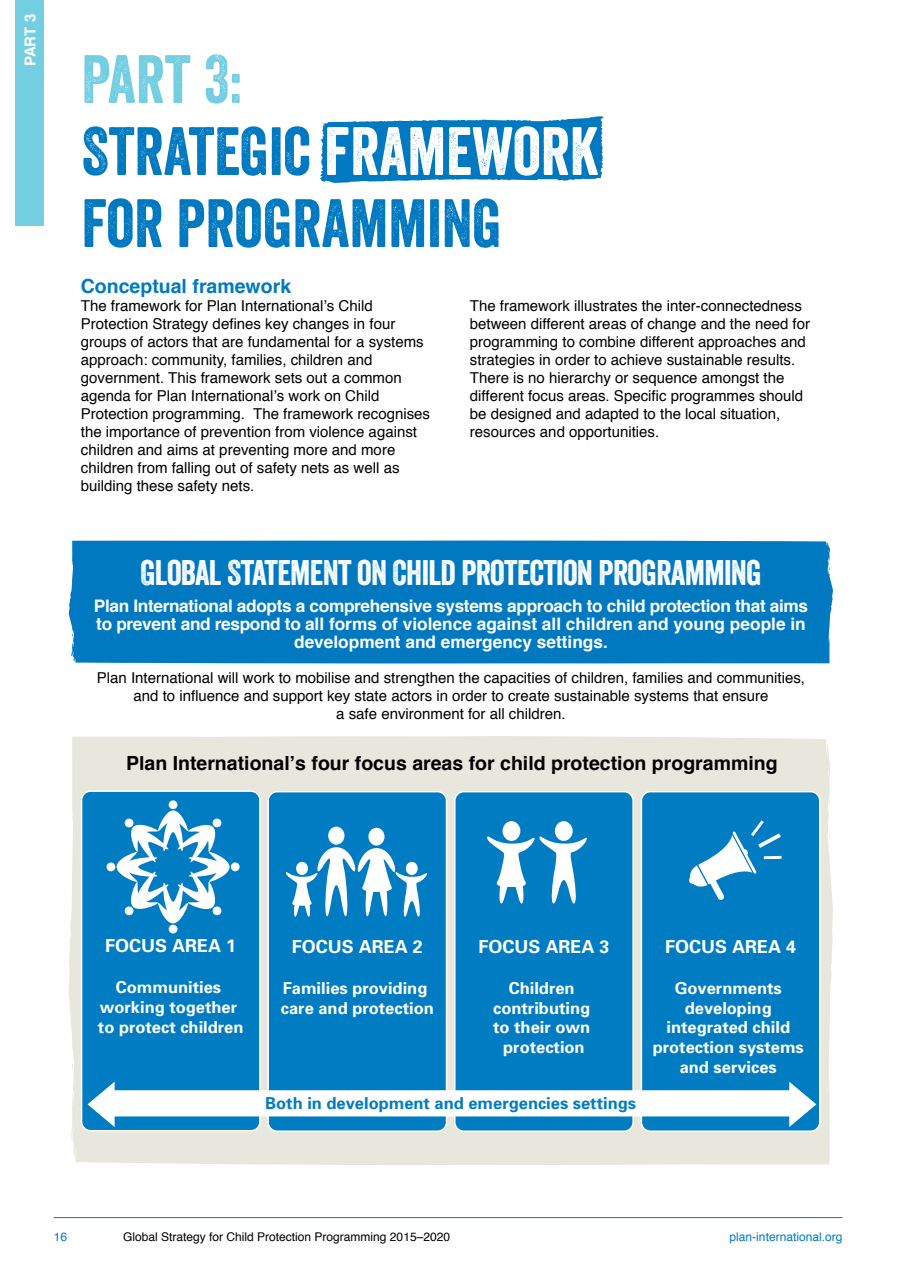
<style>
.page{position:relative;width:897px;height:1264px;background:#fff}
.page>*{position:absolute;margin:0;border:0;box-sizing:border-box;transform-origin:0 0}
.t1{font:66px/72px "Veneer";color:#0079c1}
.t2{font:34.5px "Veneer";letter-spacing:-.02em;color:#fff}
.t3{font:700 19.5px "Helvetica";color:#000}
.t4{font:700 19.5px "Helvetica";color:#0079c1}
.t5{font:700 18px "Univers";color:#fff}
.t6{font:700 17.25px/18px "Helvetica";letter-spacing:-.02em;color:#fff;text-align:center}
.t7{font:700 16.5px/19.8px "Univers";color:#fff;text-align:center}
.t8{font:700 16.5px "Univers";color:#007cc3}
.t9{font:15px/18px "Helvetica";color:#000}
.t10{font:700 15px "Helvetica";color:#fff}
.t11{font:12px "Helvetica";color:#000}
.t12{font:12px "Helvetica";color:#0079c1}
.s1{color:#74cee2}
.s2{color:#fff}
</style>
<div class="page">
<hr style="left:54px;top:1217px;width:788px;height:1px;background:#0079c1">
<div style="left:16px;top:0;width:28px;height:226px;background:#74cee2"></div>
<div style="left:69px;top:736px;width:764px;height:429px;background:#e7e7dd"></div>
<div style="left:69px;top:540px;width:764px;height:123px;background:#0079c1"></div>
<svg style="left:319px;top:116px;width:285px;height:67px;background:#2089c8"></svg>
<div style="left:82px;top:791px;width:178px;height:339px;background:#007cc3;border-radius:9px"></div>
<div style="left:81px;top:790px;width:180px;height:341px;border:1px solid #fff;border-radius:9px"></div>
<div style="left:268px;top:791px;width:178px;height:340px;background:#007cc3;border-radius:9px"></div>
<div style="left:267px;top:791px;width:180px;height:341px;border:1px solid #fff;border-radius:9px"></div>
<div style="left:454px;top:791px;width:179px;height:340px;background:#007cc3;border-radius:9px"></div>
<div style="left:454px;top:791px;width:179px;height:341px;border:1px solid #fff;border-radius:9px"></div>
<div style="left:641px;top:791px;width:178px;height:340px;background:#007cc3;border-radius:9px"></div>
<div style="left:640px;top:791px;width:180px;height:341px;border:1px solid #fff;border-radius:9px"></div>
<svg style="left:87px;top:1081px;width:729px;height:46px"></svg>
<hr style="left:763px;top:856px;width:18px;height:3px;background:#fff">
<svg style="left:689px;top:820px;width:91px;height:80px"></svg>
<div style="left:328px;top:826px;width:16px;height:18px;background:#fff;border-radius:50%"></div>
<div style="left:368px;top:827px;width:16px;height:18px;background:#fff;border-radius:50%"></div>
<svg style="left:285px;top:847px;width:143px;height:69px"></svg>
<div style="left:169px;top:800px;width:8px;height:9px;background:#fff;border-radius:50%"></div>
<div style="left:106px;top:862px;width:9px;height:9px;background:#fff;border-radius:50%"></div>
<div style="left:169px;top:924px;width:8px;height:9px;background:#fff;border-radius:50%"></div>
<div style="left:231px;top:862px;width:9px;height:9px;background:#fff;border-radius:50%"></div>
<svg style="left:116px;top:810px;width:114px;height:113px"></svg>
<div style="left:554px;top:821px;width:18px;height:20px;background:#fff;border-radius:50%"></div>
<div style="left:502px;top:821px;width:18px;height:20px;background:#fff;border-radius:50%"></div>
<svg style="left:487px;top:834px;width:100px;height:69px"></svg>
<p class="t10" style="left:18px;top:66px;width:54px;rotate:-90deg">Part 3</p>
<h1 class="t1" style="left:81px;top:43px;width:518px"><span class="s1">PART 3:<br></span>STRATEGIC <span class="s2">FRAMEWORK<br></span>FOR PROGRAMMING</h1>
<h3 class="t4" style="left:81px;top:270px;width:212px">Conceptual framework</h3>
<p class="t9" style="left:81px;top:297px;width:351px">The framework for Plan International’s Child Protection Strategy defines key changes in four groups of actors that are fundamental for a systems approach: community, families, children and government. This framework sets out a common agenda for Plan International’s work on Child Protection programming. The framework recognises the importance of prevention from violence against children and aims at preventing more and more children from falling out of safety nets as well as building these safety nets.</p>
<p class="t9" style="left:470px;top:297px;width:341px">The framework illustrates the inter-connectedness between different areas of change and the need for programming to combine different approaches and strategies in order to achieve sustainable results.<br>There is no hierarchy or sequence amongst the different focus areas. Specific programmes should be designed and adapted to the local situation, resources and opportunities.</p>
<h2 class="t2" style="left:140px;top:551px;width:622px">GLOBAL STATEMENT ON CHILD PROTECTION PROGRAMMING</h2>
<p class="t6" style="left:94px;top:597px;width:715px">Plan International adopts a comprehensive systems approach to child protection that aims to prevent and respond to all forms of violence against all children and young people in development and emergency settings.</p>
<p class="t9" style="left:97px;top:669px;width:709px;text-align:center">Plan International will work to mobilise and strengthen the capacities of children, families and communities, and to influence and support key state actors in order to create sustainable systems that ensure<br>a safe environment for all children.</p>
<h3 class="t3" style="left:126px;top:747px;width:653px">Plan International’s four focus areas for child protection programming</h3>
<p class="t5" style="left:105px;top:935px;width:132px">FOCUS AREA 1</p>
<p class="t7" style="left:98px;top:977px;width:147px">Communities working together to protect children</p>
<p class="t5" style="left:292px;top:935px;width:132px">FOCUS AREA 2</p>
<p class="t7" style="left:281px;top:978px;width:154px;text-align:left">Families providing care and protection</p>
<p class="t5" style="left:478px;top:935px;width:132px">FOCUS AREA 3</p>
<p class="t7" style="left:493px;top:978px;width:98px">Children contributing to their own protection</p>
<p class="t8" style="left:265px;top:1093px;width:372px">Both in development and emergencies settings</p>
<p class="t5" style="left:665px;top:935px;width:132px">FOCUS AREA 4</p>
<p class="t7" style="left:652px;top:978px;width:152px">Governments developing integrated child protection systems and services</p>
<p class="t12" style="left:54px;top:1227px;width:15px">16</p>
<p class="t11" style="left:123px;top:1227px;width:328px">Global Strategy for Child Protection Programming 2015–2020</p>
<p class="t12" style="left:729px;top:1227px;width:114px">plan-international.org</p>
</div>
